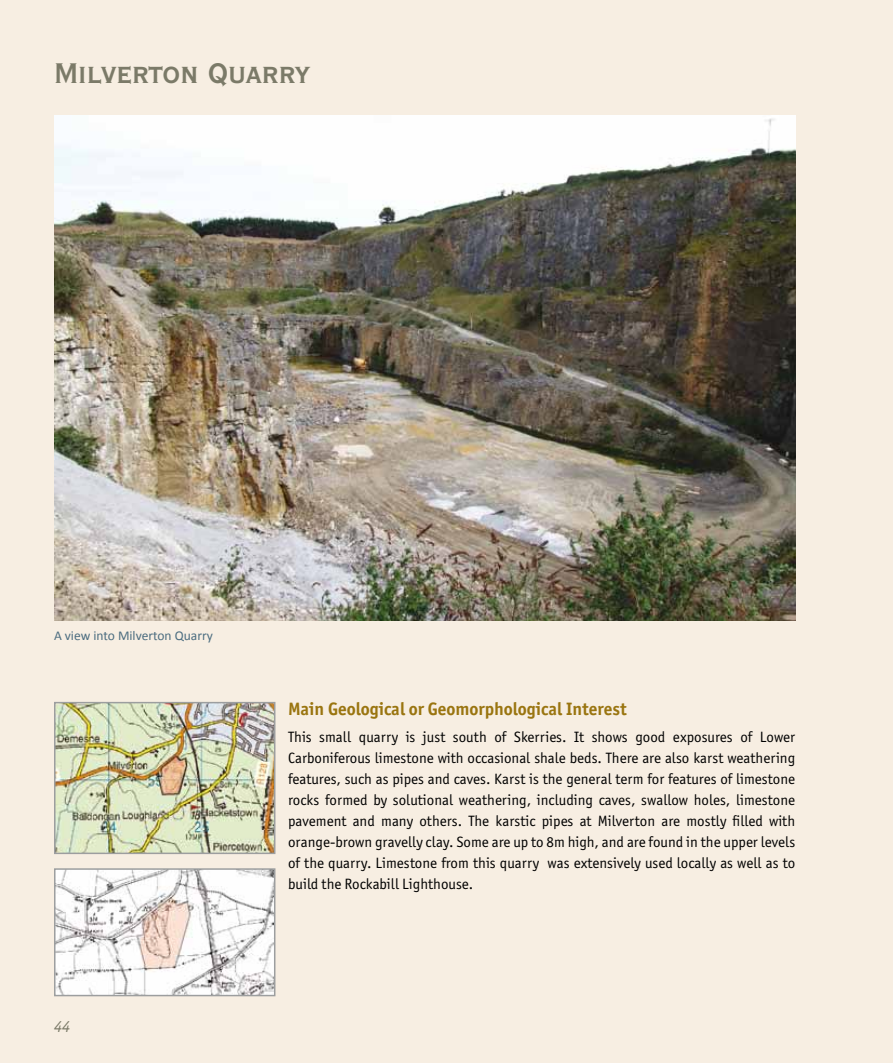
<style>
.page{position:relative;width:893px;height:1063px;background:#f7eee2}
.page>*{position:absolute;margin:0;border:0;box-sizing:border-box;transform-origin:0 0}
.t1{font:700 condensed 37.5px "Copperplate Gothic BT";color:#7b7a68}
.t2{font:700 18px "Officina Sans ITC Std";color:#9a7510}
.t3{font:italic 16.5px "Officina Sans ITC Std";color:#7b7a68}
.t4{font:15px/21px "Officina Sans ITC Std";color:#000;text-align:justify}
.t5{font:13.5px "Calibri";color:#4c6d80}
</style>
<div class="page">
<img style="left:57px;top:705px;width:215px;height:146px">
<div style="left:54px;top:702px;width:221px;height:152px;border:2px solid #9c9e9f"></div>
<img style="left:57px;top:871px;width:215px;height:122px">
<div style="left:54px;top:868px;width:221px;height:128px;border:2px solid #9c9e9f"></div>
<img style="left:54px;top:116px;width:741px;height:505px">
<h1 class="t1" style="left:54px;top:53px;width:257px">Milverton Quarry</h1>
<p class="t5" style="left:54px;top:627px;width:161px">A view into Milverton Quarry</p>
<p class="t3" style="left:54px;top:1017px;width:18px">44</p>
<p class="t2" style="left:288px;top:698px;width:340px">Main Geological or Geomorphological Interest</p>
<p class="t4" style="left:288px;top:726px;width:509px">This small quarry is just south of Skerries. It shows good exposures of Lower Carboniferous limestone with occasional shale beds. There are also karst weathering features, such as pipes and caves. Karst is the general term for features of limestone rocks formed by solutional weathering, including caves, swallow holes, limestone pavement and many others. The karstic pipes at Milverton are mostly filled with orange-brown gravelly clay. Some are up to 8m high, and are found in the upper levels of the quarry. Limestone from this quarry was extensively used locally as well as to build the Rockabill Lighthouse.</p>
</div>
